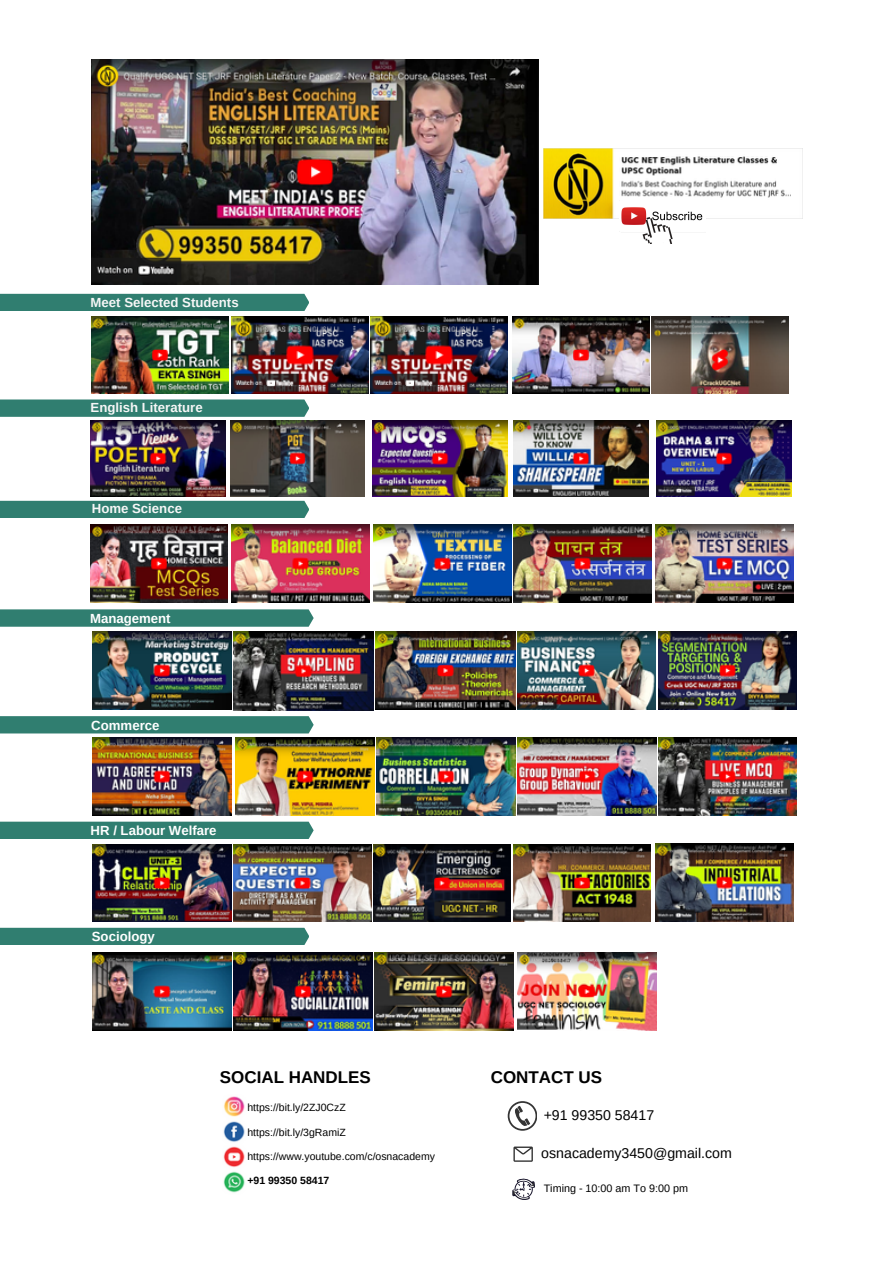
<style>
.page{position:relative;width:894px;height:1264px;background:#fff}
.page>*{position:absolute;margin:0;border:0;box-sizing:border-box;transform-origin:0 0}
.t1{font:700 16.95px "Arimo";color:#000}
.t2{font:14.1px "Arimo";color:#000}
.t3{font:700 13.2px "Arimo";color:#f6f6f6}
.t4{font:700 13.2px "Arimo";color:#fff}
.t5{font:10.8px "Arimo";color:#000}
.t6{font:10.5px "Arimo";color:#000}
.t7{font:700 10.5px "Arimo";color:#000}
</style>
<div class="page">
<svg style="left:507px;top:1101px;width:30px;height:29px"></svg>
<svg style="left:513px;top:1146px;width:19px;height:15px"></svg>
<svg style="left:512px;top:1178px;width:22px;height:22px"></svg>
<img style="left:223px;top:1096px;width:22px;height:97px">
<img style="left:230px;top:421px;width:135px;height:76px">
<img style="left:372px;top:421px;width:135px;height:75px">
<img style="left:91px;top:421px;width:134px;height:75px">
<img style="left:90px;top:524px;width:138px;height:78px">
<img style="left:231px;top:524px;width:138px;height:78px">
<img style="left:513px;top:524px;width:138px;height:78px">
<img style="left:91px;top:317px;width:138px;height:77px">
<img style="left:231px;top:316px;width:276px;height:78px">
<div style="left:0;top:294px;width:309px;height:17px;background:#307e70"></div>
<svg style="left:0;top:399px;width:309px;height:18px;background:#388376"></svg>
<div style="left:0;top:501px;width:309px;height:17px;background:#307e70"></div>
<div style="left:0;top:716px;width:313px;height:17px;background:#307e70"></div>
<div style="left:0;top:609px;width:313px;height:17px;background:#307e70"></div>
<div style="left:0;top:821px;width:313px;height:18px;background:#307e70"></div>
<div style="left:0;top:927px;width:309px;height:18px;background:#307e70"></div>
<img style="left:512px;top:317px;width:137px;height:77px">
<img style="left:651px;top:317px;width:137px;height:77px">
<img style="left:513px;top:421px;width:135px;height:75px">
<img style="left:656px;top:421px;width:135px;height:75px">
<img style="left:373px;top:524px;width:138px;height:78px">
<img style="left:655px;top:524px;width:138px;height:78px">
<img style="left:234px;top:631px;width:139px;height:79px">
<img style="left:376px;top:631px;width:139px;height:79px">
<img style="left:517px;top:631px;width:138px;height:78px">
<img style="left:92px;top:631px;width:139px;height:78px">
<img style="left:658px;top:631px;width:138px;height:78px">
<img style="left:92px;top:737px;width:139px;height:78px">
<img style="left:235px;top:737px;width:139px;height:78px">
<img style="left:376px;top:737px;width:139px;height:78px">
<img style="left:517px;top:737px;width:139px;height:78px">
<img style="left:658px;top:737px;width:138px;height:78px">
<img style="left:92px;top:844px;width:139px;height:77px">
<img style="left:234px;top:844px;width:137px;height:77px">
<img style="left:373px;top:844px;width:137px;height:77px">
<img style="left:513px;top:844px;width:137px;height:77px">
<img style="left:655px;top:843px;width:138px;height:78px">
<img style="left:92px;top:952px;width:139px;height:78px">
<img style="left:234px;top:952px;width:138px;height:78px">
<img style="left:517px;top:952px;width:139px;height:78px">
<img style="left:375px;top:952px;width:138px;height:78px">
<img style="left:543px;top:149px;width:258px;height:70px">
<img style="left:619px;top:201px;width:85px;height:43px">
<img style="left:91px;top:60px;width:447px;height:225px">
<p class="t3" style="left:91px;top:295px;width:149px">Meet Selected Students</p>
<p class="t3" style="left:91px;top:400px;width:114px">English Literature</p>
<p class="t3" style="left:92px;top:500px;width:92px">Home Science</p>
<h1 class="t4" style="left:90px;top:611px;width:82px">Management</h1>
<p class="t4" style="left:91px;top:717px;width:70px">Commerce</p>
<p class="t4" style="left:91px;top:823px;width:127px">HR / Labour Welfare</p>
<h3 class="t4" style="left:92px;top:929px;width:64px">Sociology</h3>
<p class="t1" style="left:220px;top:1067px;width:152px">SOCIAL HANDLES</p>
<h2 class="t6" style="left:247px;top:1101px;width:100px">https://bit.ly/2ZJ0CzZ</h2>
<h2 class="t6" style="left:247px;top:1126px;width:100px">https://bit.ly/3gRamiZ</h2>
<h2 class="t6" style="left:247px;top:1150px;width:189px">https://www.youtube.com/c/osnacademy</h2>
<h2 class="t7" style="left:247px;top:1174px;width:83px">+91 99350 58417</h2>
<h2 class="t1" style="left:490px;top:1067px;width:113px">CONTACT US</h2>
<h2 class="t2" style="left:543px;top:1107px;width:112px">+91 99350 58417</h2>
<h2 class="t2" style="left:541px;top:1145px;width:192px">osnacademy3450@gmail.com</h2>
<h1 class="t5" style="left:543px;top:1181px;width:146px">Timing - 10:00 am To 9:00 pm</h1>
</div>
